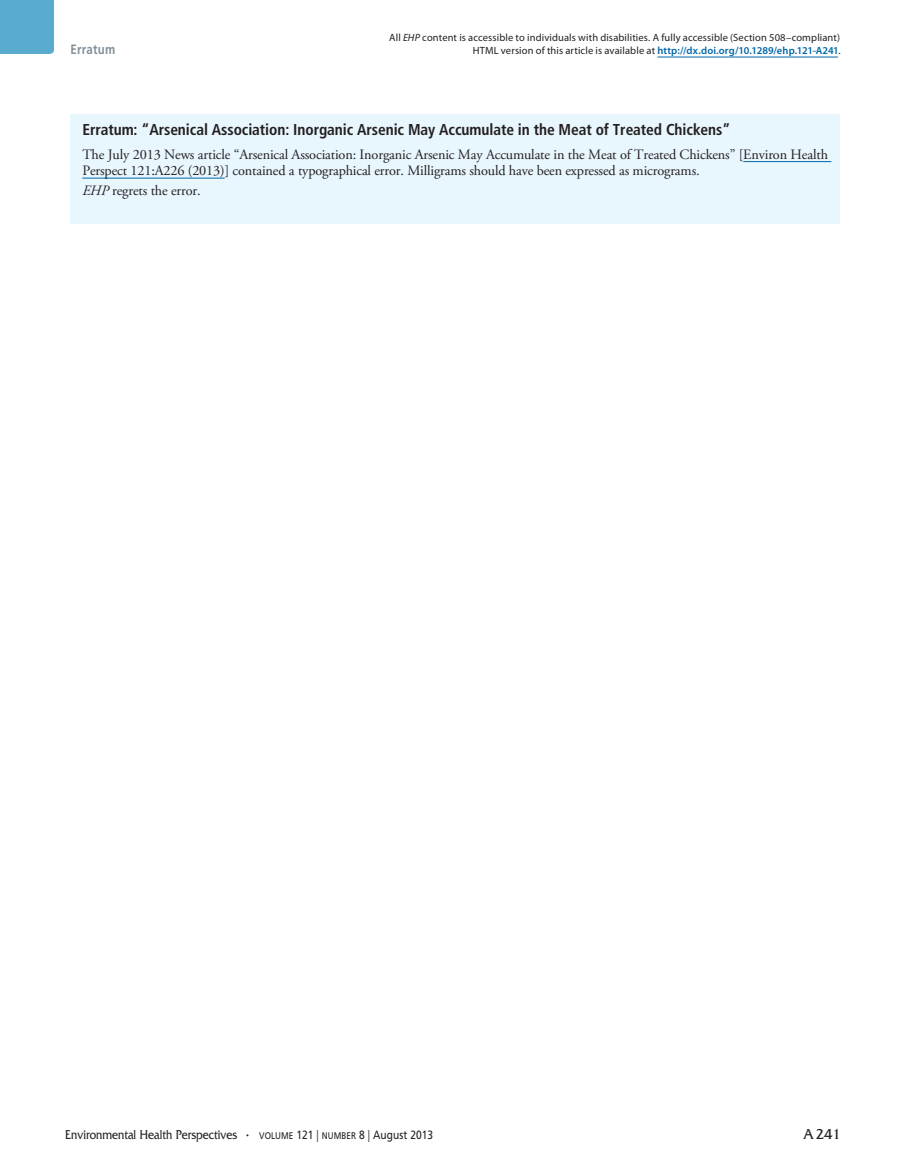
<style>
.page{position:relative;width:905px;height:1175px;background:#fff}
.page>*{position:absolute;margin:0;border:0;box-sizing:border-box;transform-origin:0 0}
.Erratum_title{font:700 condensed 15.75px "Frutiger LT Std";letter-spacing:-.005em;color:#231f20}
.t1{font:15px "Friz Quadrata Std";color:#231f20}
.Erratum_text{font:14.25px/16.5px "Adobe Garamond Pro";letter-spacing:-.01em;color:#231f20}
.t2{font:13.5px "Friz Quadrata Std";color:#231f20;scale:.85 1}
.t3{font:700 13.5px "Frutiger LT Std";letter-spacing:.025em;color:#818f98;scale:.85 1}
.EHP_508_Disclaimer_t{font:10.5px "Myriad Pro";letter-spacing:.01em;color:#231f20}
.s1{font-style:italic}
.s2{font-weight:600;color:#0067aa}
.s3{font-size:10.5px}
.s4{font-family:"Frutiger LT Std Roman SC800";font-size:9.6px}
.s5{font-family:"Frutiger LT Std";font-size:12px}
.s6{font-family:"Frutiger LT Std";font-weight:300;font-size:12px}
</style>
<div class="page">
<div style="left:0;top:0;width:54px;height:54px;background:#59accd"></div>
<hr style="left:657px;top:57px;width:155px;height:1px;background:#0067aa">
<svg style="left:812px;top:57px;width:25px;height:1px"></svg>
<div style="left:70px;top:114px;width:770px;height:109px;background:#e8f6fd"></div>
<hr style="left:743px;top:161px;width:88px;height:1px;background:#0067aa">
<hr style="left:82px;top:178px;width:143px;height:1px;background:#0067aa">
<p class="EHP_508_Disclaimer_t" style="left:389px;top:31px;width:452px">All <span class="s1">EHP</span> content is accessible to individuals with disabilities. A fully accessible (Section 508–compliant)</p>
<p class="t3" style="left:70px;top:42px;width:55px">Erratum</p>
<p class="EHP_508_Disclaimer_t" style="left:472px;top:44px;width:369px">HTML version of this article is available at <span class="s2">http://dx.doi.org/10.1289/ehp.121-A241</span>.</p>
<p class="Erratum_title" style="left:82px;top:120px;width:649px">Erratum: “Arsenical Association: Inorganic Arsenic May Accumulate in the Meat of Treated Chickens”</p>
<p class="Erratum_text" style="left:82px;top:146px;width:747px">The July 2013 News article “Arsenical Association: Inorganic Arsenic May Accumulate in the Meat of Treated Chickens” [Environ Health<br>Perspect 121:A226 (2013)] contained a typographical error. Milligrams should have been expressed as micrograms.</p>
<p class="Erratum_text" style="left:82px;top:183px;width:120px"><span class="s1">EHP</span> regrets the error.</p>
<p class="t2" style="left:65px;top:1127px;width:434px">Environmental Health Perspectives <span class="s3">•</span> <span class="s4">VOLUME</span> <span class="s5">121</span> <span class="s6">|</span> <span class="s4">NUMBER</span> <span class="s5">8</span> <span class="s6">|</span> <span class="s5">August 2013</span></p>
<p class="t1" style="left:803px;top:1125px;width:39px">A 241</p>
</div>
